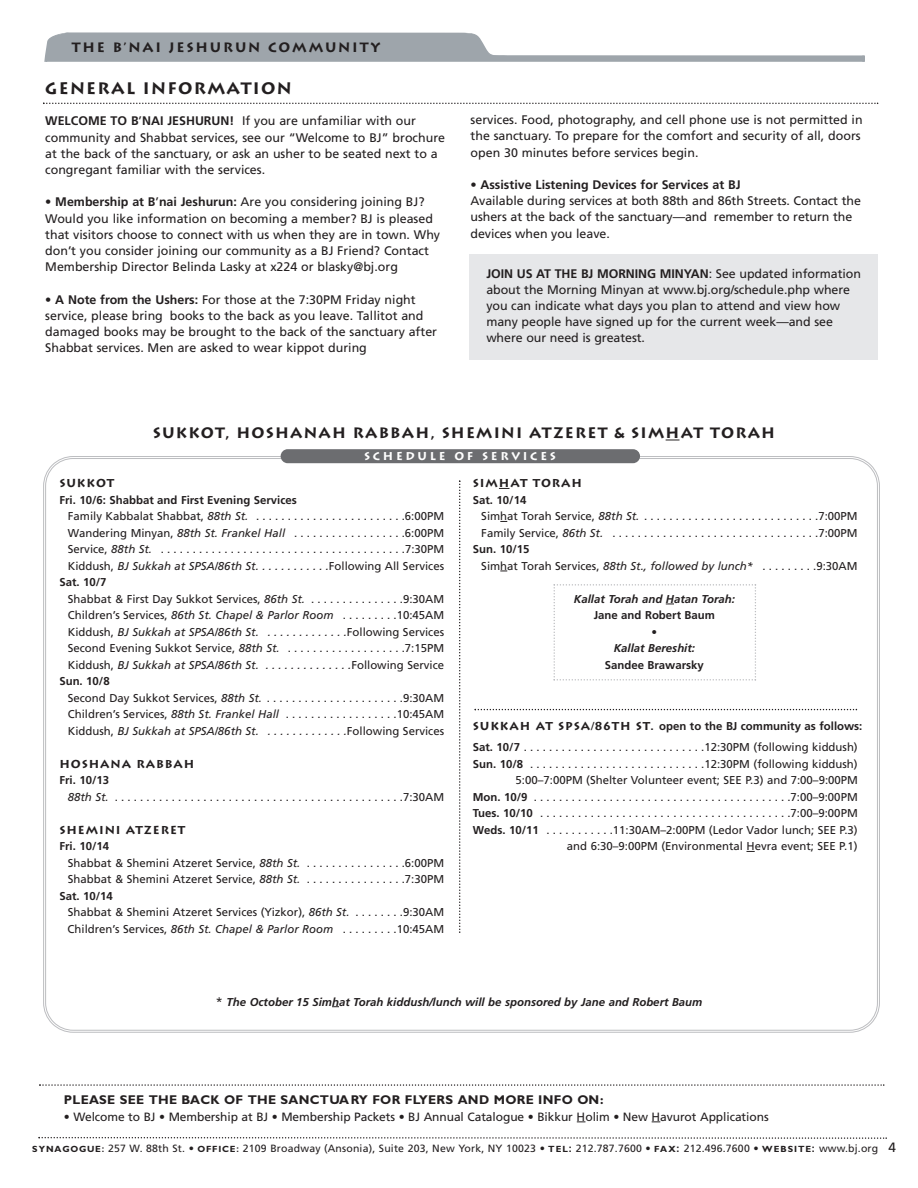
<style>
.page{position:relative;width:918px;height:1188px;background:#fff}
.page>*{position:absolute;margin:0;border:0;box-sizing:border-box;transform-origin:0 0}
.t1{font:700 16.5px "Lithos";letter-spacing:.08em;color:#231f20}
.t2{font:700 15px "Lithos";letter-spacing:.08em;color:#231f20}
.t3{font:700 13.5px "Lithos";letter-spacing:.135em;color:#231f20}
.t4{font:700 12.75px "Gill Sans";letter-spacing:.02em;color:#231f20}
.t5{font:12.45px/16.2px "Frutiger";color:#231f20}
.t6{font:12px "Frutiger";letter-spacing:-.005em;color:#231f20}
.t7{font:11.4px/16.5px "Frutiger";color:#231f20}
.t8{font:italic 11.4px "Frutiger";color:#231f20}
.t9{font:700 11.4px "Frutiger";color:#231f20}
.t10{font:italic 700 11.4px "Frutiger";color:#231f20}
.t11{font:700 11.4px "Lithos";letter-spacing:.08em;color:#231f20}
.t12{font:700 11.25px "Lithos";letter-spacing:.24em;color:#fff}
.t13{font:10.5px "Frutiger";letter-spacing:.015em;color:#231f20}
.s1{font-weight:700}
.s2{font-style:italic}
.s3{font-style:normal}
.s4{font-family:"Lithos";font-weight:700}
.s5{font-weight:400;font-style:normal;font-size:12.45px}
.s6{font-family:"Gill Sans";font-weight:700;font-size:9px}
.s7{font-weight:700;font-size:9px}
.s8{font-size:13.5px}
</style>
<div class="page">
<svg style="left:39px;top:1084px;width:845px;height:2px"></svg>
<svg style="left:38px;top:1136px;width:849px;height:3px"></svg>
<svg style="left:44px;top:33px;width:821px;height:29px"></svg>
<svg style="left:43px;top:103px;width:835px;height:1px"></svg>
<div style="left:469px;top:254px;width:409px;height:106px;background:#e6e7e9"></div>
<svg style="left:45px;top:458px;width:833px;height:573px"></svg>
<div style="left:281px;top:449px;width:359px;height:14px;background:#6c6d70;border-radius:7px"></div>
<svg style="left:459px;top:480px;width:1px;height:453px"></svg>
<svg style="left:666px;top:440px;width:14px;height:1px"></svg>
<svg style="left:475px;top:709px;width:382px;height:1px"></svg>
<svg style="left:554px;top:584px;width:202px;height:97px"></svg>
<p class="t3" style="left:72px;top:39px;width:310px">THE B’NAI JESHURUN COMMUNITY</p>
<h1 class="t1" style="left:45px;top:79px;width:248px">GENERAL INFORMATION</h1>
<p class="t5" style="left:45px;top:114px;width:401px"><span class="s1">WELCOME TO B</span>’<span class="s1">NAI JESHURUN!</span> If you are unfamiliar with our community and Shabbat services, see our “Welcome to BJ” brochure at the back of the sanctuary, or ask an usher to be seated next to a congregant familiar with the services.</p>
<p class="t5" style="left:45px;top:195px;width:396px">• <span class="s1">Membership at B</span>’<span class="s1">nai Jeshurun:</span> Are you considering joining BJ?<br>Would you like information on becoming a member? BJ is pleased that visitors choose to connect with us when they are in town. Why don’t you consider joining our community as a BJ Friend? Contact Membership Director Belinda Lasky at x224 or blasky@bj.org</p>
<p class="t5" style="left:45px;top:292px;width:393px">• <span class="s1">A Note from the Ushers:</span> For those at the 7:30PM Friday night service, please bring books to the back as you leave. Tallitot and damaged books may be brought to the back of the sanctuary after Shabbat services. Men are asked to wear kippot during</p>
<p class="t5" style="left:471px;top:113px;width:394px">services. Food, photography, and cell phone use is not permitted in the sanctuary. To prepare for the comfort and security of all, doors open 30 minutes before services begin.</p>
<p class="t5" style="left:471px;top:178px;width:392px">• <span class="s1">Assistive Listening Devices for Services at BJ<br></span>Available during services at both 88th and 86th Streets. Contact the ushers at the back of the sanctuary—and remember to return the devices when you leave.</p>
<p class="t5" style="left:486px;top:266px;width:376px"><span class="s1">JOIN US AT THE BJ MORNING MINYAN</span>: See updated information about the Morning Minyan at www.bj.org/schedule.php where you can indicate what days you plan to attend and view how many people have signed up for the current week—and see where our need is greatest.</p>
<h2 class="t2" style="left:153px;top:425px;width:624px">SUKKOT, HOSHANAH RABBAH, SHEMINI ATZERET &amp; SIMHAT TORAH</h2>
<p class="t12" style="left:364px;top:450px;width:193px">SCHEDULE OF SERVICES</p>
<p class="t11" style="left:59px;top:477px;width:57px">SUKKOT</p>
<p class="t9" style="left:59px;top:495px;width:239px">Fri. 10/6: Shabbat and First Evening Services</p>
<p class="t7" style="left:68px;top:509px;width:378px">Family Kabbalat Shabbat, <span class="s2">88th St.</span> . . . . . . . . . . . . . . . . . . . . . . . .6:00PM</p>
<p class="t7" style="left:68px;top:525px;width:378px">Wandering Minyan, <span class="s2">88th St. Frankel Hall</span> . . . . . . . . . . . . . . . . . .6:00PM</p>
<p class="t7" style="left:68px;top:542px;width:378px">Service, <span class="s2">88th St.</span> . . . . . . . . . . . . . . . . . . . . . . . . . . . . . . . . . . . . . . .7:30PM</p>
<p class="t8" style="left:68px;top:561px;width:378px"><span class="s3">Kiddush,</span> BJ Sukkah at SPSA/86th St. . . . . . . . . . . .<span class="s3">Following All Services</span></p>
<p class="t9" style="left:59px;top:578px;width:49px">Sat. 10/7</p>
<p class="t7" style="left:68px;top:591px;width:378px">Shabbat &amp; First Day Sukkot Services, <span class="s2">86th St.</span> . . . . . . . . . . . . . . .9:30AM</p>
<p class="t7" style="left:68px;top:608px;width:378px">Children’s Services, <span class="s2">86th St. Chapel &amp; Parlor Room</span> . . . . . . . . .10:45AM</p>
<p class="t8" style="left:68px;top:627px;width:378px"><span class="s3">Kiddush,</span> BJ Sukkah at SPSA/86th St. . . . . . . . . . . . . .<span class="s3">Following Services</span></p>
<p class="t7" style="left:68px;top:641px;width:378px">Second Evening Sukkot Service, <span class="s2">88th St.</span> . . . . . . . . . . . . . . . . . . .7:15PM</p>
<p class="t8" style="left:68px;top:660px;width:378px"><span class="s3">Kiddush,</span> BJ Sukkah at SPSA/86th St. . . . . . . . . . . . . . .<span class="s3">Following Service</span></p>
<p class="t9" style="left:59px;top:677px;width:52px">Sun. 10/8</p>
<p class="t7" style="left:68px;top:690px;width:378px">Second Day Sukkot Services, <span class="s2">88th St.</span> . . . . . . . . . . . . . . . . . . . . . .9:30AM</p>
<p class="t7" style="left:68px;top:707px;width:378px">Children’s Services, <span class="s2">88th St. Frankel Hall</span> . . . . . . . . . . . . . . . . . .10:45AM</p>
<p class="t8" style="left:68px;top:726px;width:378px"><span class="s3">Kiddush,</span> BJ Sukkah at SPSA/86th St. . . . . . . . . . . . . .<span class="s3">Following Services</span></p>
<p class="t11" style="left:59px;top:757px;width:136px">HOSHANA RABBAH</p>
<p class="t7" style="left:68px;top:773px;width:378px;text-indent:-8px"><span class="s1">Fri. 10/13<br></span><span class="s2">88th St.</span> . . . . . . . . . . . . . . . . . . . . . . . . . . . . . . . . . . . . . . . . . . . . . .7:30AM</p>
<p class="t11" style="left:59px;top:823px;width:127px">SHEMINI ATZERET</p>
<p class="t9" style="left:59px;top:842px;width:51px">Fri. 10/14</p>
<p class="t7" style="left:68px;top:855px;width:378px">Shabbat &amp; Shemini Atzeret Service, <span class="s2">88th St.</span> . . . . . . . . . . . . . . . .6:00PM</p>
<p class="t7" style="left:68px;top:872px;width:378px">Shabbat &amp; Shemini Atzeret Service, <span class="s2">88th St.</span> . . . . . . . . . . . . . . . .7:30PM</p>
<p class="t9" style="left:59px;top:891px;width:55px">Sat. 10/14</p>
<p class="t7" style="left:68px;top:905px;width:378px">Shabbat &amp; Shemini Atzeret Services (Yizkor), <span class="s2">86th St.</span> . . . . . . . .9:30AM</p>
<p class="t7" style="left:68px;top:921px;width:378px">Children’s Services, <span class="s2">86th St. Chapel &amp; Parlor Room</span> . . . . . . . . .10:45AM</p>
<p class="t11" style="left:473px;top:477px;width:111px">SIMHAT TORAH</p>
<p class="t9" style="left:473px;top:495px;width:55px">Sat. 10/14</p>
<p class="t7" style="left:481px;top:509px;width:378px">Simhat Torah Service, <span class="s2">88th St.</span> . . . . . . . . . . . . . . . . . . . . . . . . . . . .7:00PM</p>
<p class="t7" style="left:481px;top:525px;width:378px">Family Service, <span class="s2">86th St.</span> . . . . . . . . . . . . . . . . . . . . . . . . . . . . . . . . .7:00PM</p>
<p class="t9" style="left:473px;top:545px;width:58px">Sun. 10/15</p>
<p class="t7" style="left:481px;top:558px;width:378px">Simhat Torah Services, <span class="s2">88th St., followed by lunch*</span> . . . . . . . . .9:30AM</p>
<p class="t10" style="left:574px;top:594px;width:163px">Kallat Torah and Hatan Torah:</p>
<p class="t9" style="left:594px;top:611px;width:123px">Jane and Robert Baum</p>
<p class="t7" style="left:652px;top:624px;width:7px">•</p>
<p class="t10" style="left:614px;top:644px;width:83px">Kallat Bereshit:</p>
<p class="t9" style="left:605px;top:660px;width:101px">Sandee Brawarsky</p>
<p class="t7" style="left:473px;top:717px;width:391px;line-height:21px"><span class="s4">SUKKAH at SPSA</span>/<span class="s4">86th St.</span> <span class="s1">open to the BJ community as follows:<br>Sat. 10/7</span> . . . . . . . . . . . . . . . . . . . . . . . . . . . . .12:30PM (following kiddush)</p>
<p class="t7" style="left:473px;top:756px;width:387px;text-align:right"><span class="s1">Sun. 10/8</span> . . . . . . . . . . . . . . . . . . . . . . . . . . . .12:30PM (following kiddush)<br>5:00–7:00PM (Shelter Volunteer event; SEE P.3) and 7:00–9:00PM<br><span class="s1">Mon. 10/9</span> . . . . . . . . . . . . . . . . . . . . . . . . . . . . . . . . . . . . . . . . .7:00–9:00PM <span class="s1">Tues. 10/10</span> . . . . . . . . . . . . . . . . . . . . . . . . . . . . . . . . . . . . . . . .7:00–9:00PM <span class="s1">Weds. 10/11</span> . . . . . . . . . . .11:30AM–2:00PM (Ledor Vador lunch; SEE P.3) and 6:30–9:00PM (Environmental Hevra event; SEE P.1)</p>
<p class="t10" style="left:216px;top:997px;width:488px"><span class="s5">*</span> The October 15 Simhat Torah kiddush/lunch will be sponsored by Jane and Robert Baum</p>
<p class="t4" style="left:64px;top:1095px;width:541px">PLEASE SEE THE BACK OF THE SANCTUARY FOR FLYERS AND MORE INFO ON:</p>
<p class="t6" style="left:64px;top:1112px;width:706px">• Welcome to BJ • Membership at BJ • Membership Packets • BJ Annual Catalogue • Bikkur Holim • New Havurot Applications</p>
<p class="t13" style="left:32px;top:1144px;width:866px"><span class="s6">SYNAGOGUE</span><span class="s7">:</span> 257 W. 88th St. • <span class="s6">OFFICE</span><span class="s7">:</span> 2109 Broadway (Ansonia), Suite 203, New York, NY 10023 • <span class="s6">TEL</span><span class="s1">:</span> 212.787.7600 • <span class="s6">FAX</span><span class="s1">:</span> 212.496.7600 • <span class="s6">WEBSITE</span><span class="s1">:</span> www.bj.org <span class="s8">4</span></p>
</div>
